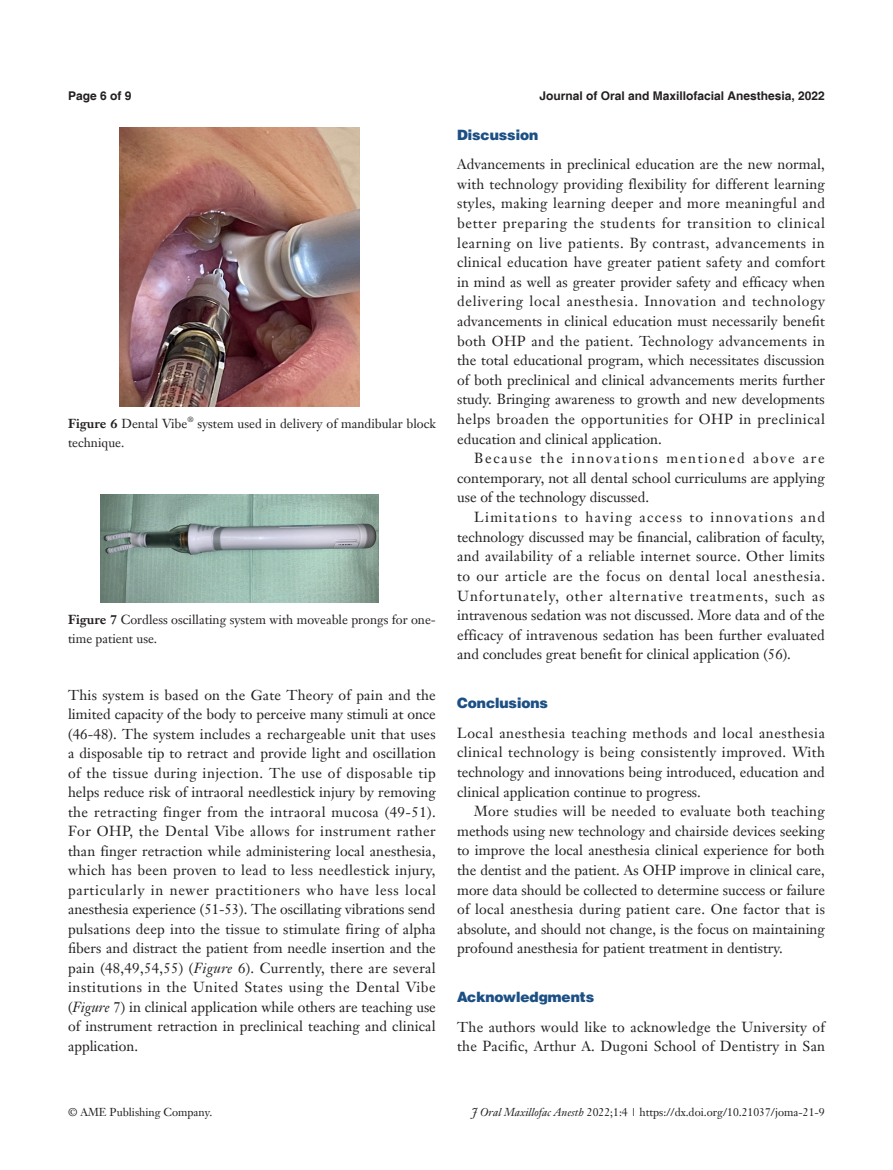
<style>
.page{position:relative;width:893px;height:1170px;background:#fff}
.page>*{position:absolute;margin:0;border:0;box-sizing:border-box;transform-origin:0 0}
.t1{font:14.25px/19.6px "Janson Text LT";color:#231f20;text-align:justify}
.t2{font:14.25px/19.6px "Janson Text LT";letter-spacing:.02em;color:#231f20}
.t3{font:900 14.25px "Helvetica";color:#1c5085}
.t4{font:12.75px/19.5px "Janson Text LT";color:#231f20}
.t5{font:700 12px "Helvetica";color:#231f20}
.t6{font:11.25px "Janson Text LT";color:#231f20}
.t7{font:7.5px "Janson Text LT";color:#231f20}
.s1{font-weight:700}
.s2{font-style:italic}
</style>
<div class="page">
<img style="left:119px;top:128px;width:240px;height:278px">
<img style="left:100px;top:494px;width:278px;height:108px">
<p class="t5" style="left:68px;top:88px;width:65px">Page 6 of 9</p>
<p class="t5" style="left:539px;top:88px;width:287px">Journal of Oral and Maxillofacial Anesthesia, 2022</p>
<p class="t4" style="left:68px;top:413px;width:121px"><span class="s1">Figure 6</span> Dental Vibe</p>
<p class="t7" style="left:187px;top:414px;width:8px">®</p>
<p class="t4" style="left:197px;top:413px;width:240px">system used in delivery of mandibular block</p>
<p class="t4" style="left:68px;top:433px;width:58px">technique.</p>
<p class="t4" style="left:68px;top:609px;width:369px"><span class="s1">Figure 7</span> Cordless oscillating system with moveable prongs for one&shy;time patient use.</p>
<p class="t1" style="left:68px;top:684px;width:369px">This system is based on the Gate Theory of pain and the limited capacity of the body to perceive many stimuli at once (46-48). The system includes a rechargeable unit that uses a disposable tip to retract and provide light and oscillation of the tissue during injection. The use of disposable tip helps reduce risk of intraoral needlestick injury by removing the retracting finger from the intraoral mucosa (49-51).<br>For OHP, the Dental Vibe allows for instrument rather than finger retraction while administering local anesthesia, which has been proven to lead to less needlestick injury, particularly in newer practitioners who have less local anesthesia experience (51-53). The oscillating vibrations send pulsations deep into the tissue to stimulate firing of alpha fibers and distract the patient from needle insertion and the pain (48,49,54,55) (<span class="s2">Figure</span> 6). Currently, there are several institutions in the United States using the Dental Vibe (<span class="s2">Figure</span> 7) in clinical application while others are teaching use of instrument retraction in preclinical teaching and clinical application.</p>
<p class="t3" style="left:457px;top:125px;width:83px">Discussion</p>
<p class="t1" style="left:457px;top:154px;width:370px">Advancements in preclinical education are the new normal, with technology providing flexibility for different learning styles, making learning deeper and more meaningful and better preparing the students for transition to clinical learning on live patients. By contrast, advancements in clinical education have greater patient safety and comfort in mind as well as greater provider safety and efficacy when delivering local anesthesia. Innovation and technology advancements in clinical education must necessarily benefit both OHP and the patient. Technology advancements in the total educational program, which necessitates discussion of both preclinical and clinical advancements merits further study. Bringing awareness to growth and new developments helps broaden the opportunities for OHP in preclinical education and clinical application.</p>
<p class="t1" style="left:457px;top:448px;width:369px;text-indent:17px">Because the innovations mentioned above are contemporary, not all dental school curriculums are applying use of the technology discussed.</p>
<p class="t1" style="left:457px;top:507px;width:370px;text-indent:17px">Limitations to having access to innovations and technology discussed may be financial, calibration of faculty, and availability of a reliable internet source. Other limits to our article are the focus on dental local anesthesia.<br>Unfortunately, other alternative treatments, such as intravenous sedation was not discussed. More data and of the efficacy of intravenous sedation has been further evaluated and concludes great benefit for clinical application (56).</p>
<p class="t3" style="left:457px;top:694px;width:92px">Conclusions</p>
<p class="t1" style="left:457px;top:722px;width:369px">Local anesthesia teaching methods and local anesthesia clinical technology is being consistently improved. With technology and innovations being introduced, education and clinical application continue to progress.</p>
<p class="t1" style="left:457px;top:801px;width:369px;text-indent:17px">More studies will be needed to evaluate both teaching methods using new technology and chairside devices seeking to improve the local anesthesia clinical experience for both the dentist and the patient. As OHP improve in clinical care, more data should be collected to determine success or failure of local anesthesia during patient care. One factor that is absolute, and should not change, is the focus on maintaining profound anesthesia for patient treatment in dentistry.</p>
<p class="t3" style="left:457px;top:988px;width:139px">Acknowledgments</p>
<p class="t2" style="left:457px;top:1016px;width:370px">The authors would like to acknowledge the University of the Pacific, Arthur A. Dugoni School of Dentistry in San</p>
<p class="t6" style="left:68px;top:1104px;width:145px">© AME Publishing Company.</p>
<p class="t6" style="left:472px;top:1104px;width:354px"><span class="s2">J Oral Maxillofac Anesth</span> 2022;1:4 | https://dx.doi.org/10.21037/joma-21-9</p>
</div>
